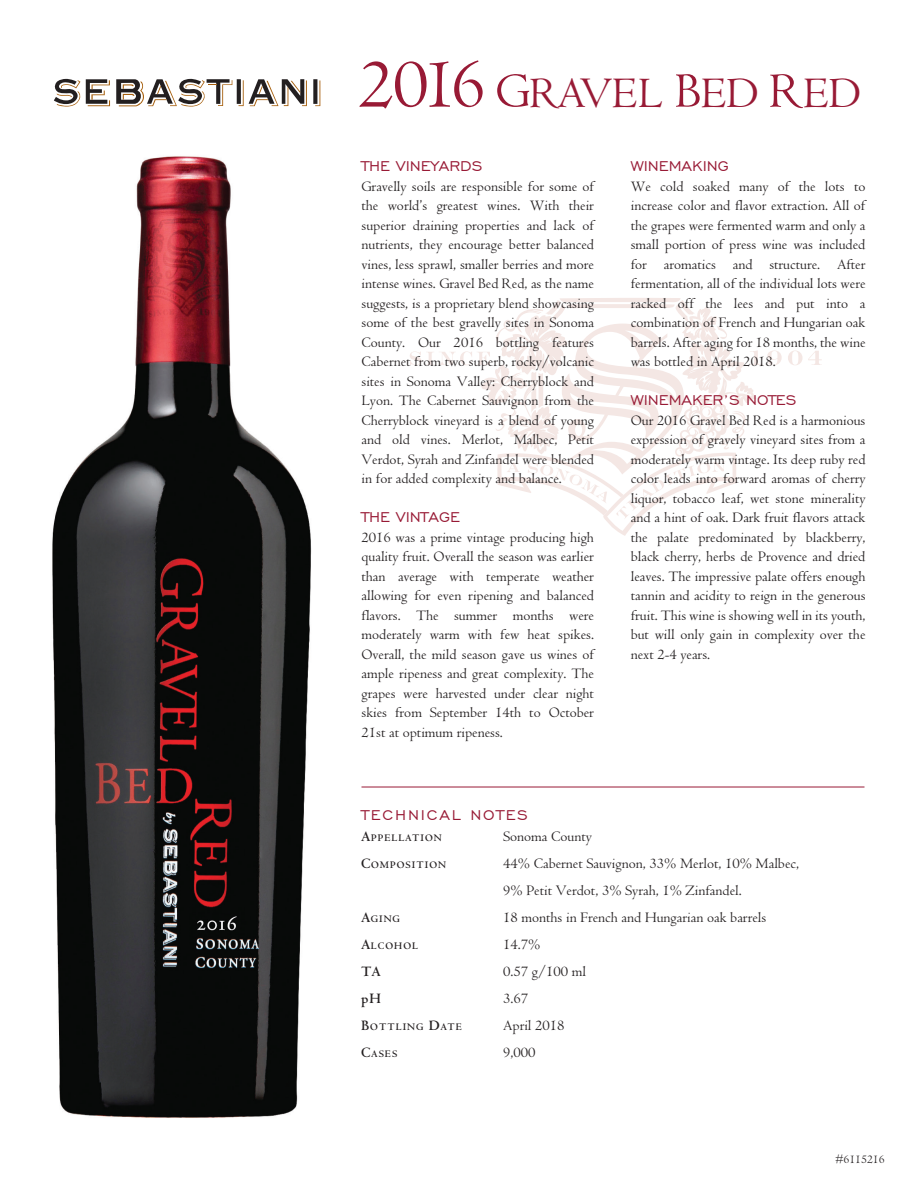
<style>
.page{position:relative;width:918px;height:1188px;background:#fff}
.page>*{position:absolute;margin:0;border:0;box-sizing:border-box;transform-origin:0 0}
.t1{font:45px "Centaur";color:#981a35}
.t2{font:18px "Engravers Gothic BT";color:#981a35}
.t3{font:18px "Engravers Gothic BT";letter-spacing:.1em;color:#981a35}
.t4{font:15px/19.5px "Centaur";color:#231f20;text-align:justify}
.t5{font:700 15px/27px "Centaur MT Std";color:#231f20}
.t6{font:12px "Centaur";color:#231f20}
.t7{font:700 10.5px "Centaur MT Std";letter-spacing:.105em;color:#231f20}
.s1{font-size:72px}
.s2{font-size:51px}
.s3{font-size:15px}
</style>
<div class="page">
<svg style="left:788px;top:351px;width:34px;height:14px"></svg>
<svg style="left:410px;top:298px;width:372px;height:238px"></svg>
<svg style="left:313px;top:79px;width:4px;height:25px"></svg>
<hr style="left:237px;top:79px;width:4px;height:25px;background:#231f20">
<svg style="left:315px;top:80px;width:5px;height:26px"></svg>
<svg style="left:239px;top:79px;width:68px;height:27px"></svg>
<svg style="left:54px;top:79px;width:56px;height:28px"></svg>
<svg style="left:116px;top:79px;width:116px;height:28px"></svg>
<img style="left:52px;top:156px;width:260px;height:962px">
<hr style="left:362px;top:787px;width:502px;height:1px;background:#981a35">
<h1 class="t1" style="left:359px;top:68px;width:504px"><span class="s1">2016</span> <span class="s2">G</span>RAVEL <span class="s2">B</span>ED <span class="s2">R</span>ED</h1>
<p class="t2" style="left:361px;top:156px;width:122px">THE VINEYARDS</p>
<p class="t4" style="left:361px;top:176px;width:234px">Gravelly soils are responsible for some of the world’s greatest wines. With their superior draining properties and lack of nutrients, they encourage better balanced vines, less sprawl, smaller berries and more intense wines. Gravel Bed Red, as the name suggests, is a proprietary blend showcasing some of the best gravelly sites in Sonoma County. Our 2016 bottling features Cabernet from two superb, rocky/volcanic sites in Sonoma Valley: Cherryblock and Lyon. The Cabernet Sauvignon from the Cherryblock vineyard is a blend of young and old vines. Merlot, Malbec, Petit Verdot, Syrah and Zinfandel were blended in for added complexity and balance.</p>
<p class="t2" style="left:361px;top:507px;width:100px">THE VINTAGE</p>
<p class="t4" style="left:361px;top:527px;width:234px">2016 was a prime vintage producing high quality fruit. Overall the season was earlier than average with temperate weather allowing for even ripening and balanced flavors. The summer months were moderately warm with few heat spikes.<br>Overall, the mild season gave us wines of ample ripeness and great complexity. The grapes were harvested under clear night skies from September 14th to October 21st at optimum ripeness.</p>
<p class="t2" style="left:631px;top:156px;width:100px">WINEMAKING</p>
<p class="t4" style="left:631px;top:176px;width:236px">We cold soaked many of the lots to increase color and flavor extraction. All of the grapes were fermented warm and only a small portion of press wine was included for aromatics and structure. After fermentation, all of the individual lots were racked off the lees and put into a combination of French and Hungarian oak barrels. After aging for 18 months, the wine was bottled in April 2018.</p>
<p class="t2" style="left:631px;top:390px;width:167px">WINEMAKER’S NOTES</p>
<p class="t4" style="left:631px;top:410px;width:236px">Our 2016 Gravel Bed Red is a harmonious expression of gravely vineyard sites from a moderately warm vintage. Its deep ruby red color leads into forward aromas of cherry liquor, tobacco leaf, wet stone minerality and a hint of oak. Dark fruit flavors attack the palate predominated by blackberry, black cherry, herbs de Provence and dried leaves. The impressive palate offers enough tannin and acidity to reign in the generous fruit. This wine is showing well in its youth, but will only gain in complexity over the next 2-4 years.</p>
<p class="t3" style="left:362px;top:805px;width:168px">TECHNICAL NOTES</p>
<p class="t7" style="left:361px;top:832px;width:82px"><span class="s3">A</span>PPELLATION</p>
<p class="t7" style="left:361px;top:859px;width:87px"><span class="s3">C</span>OMPOSITION</p>
<p class="t4" style="left:503px;top:823px;width:297px;line-height:27px;text-align:left">Sonoma County<br>44% Cabernet Sauvignon, 33% Merlot, 10% Malbec,<br>9% Petit Verdot, 3% Syrah, 1% Zinfandel.<br>18 months in French and Hungarian oak barrels<br>14.7%<br>0.57 g/100 ml<br>3.67<br>April 2018<br>9,000</p>
<p class="t7" style="left:361px;top:913px;width:40px"><span class="s3">A</span>GING</p>
<p class="t7" style="left:361px;top:940px;width:58px"><span class="s3">A</span>LCOHOL</p>
<p class="t5" style="left:361px;top:958px;width:21px">TA pH</p>
<p class="t7" style="left:361px;top:1021px;width:102px"><span class="s3">B</span>OTTLING <span class="s3">D</span>ATE</p>
<p class="t7" style="left:361px;top:1048px;width:38px"><span class="s3">C</span>ASES</p>
<p class="t6" style="left:836px;top:1153px;width:51px">#6115216</p>
</div>
